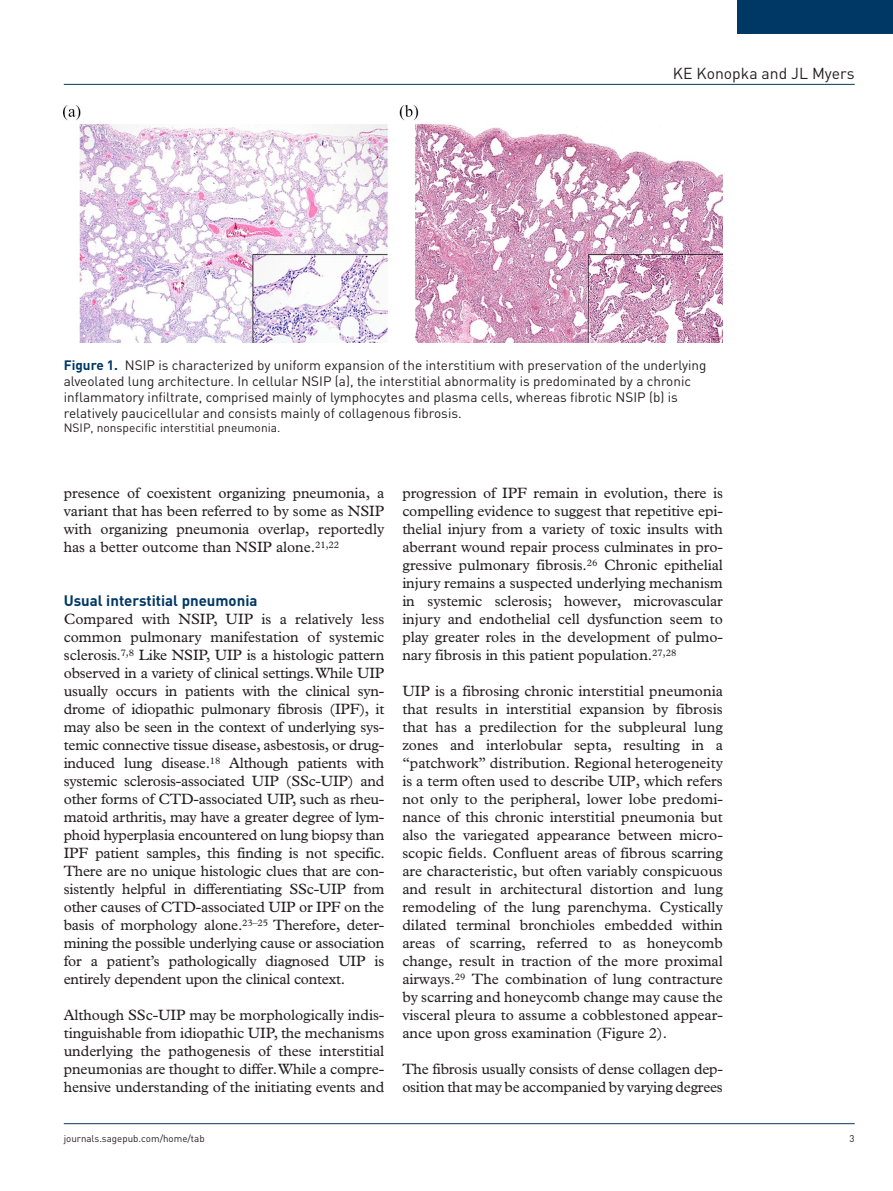
<style>
.page{position:relative;width:893px;height:1191px;background:#fff}
.page>*{position:absolute;margin:0;border:0;box-sizing:border-box;transform-origin:0 0}
.t1{font:15.75px "DIN";color:#231f20}
.t2{font:15px/18px "Plantin Std";letter-spacing:-.005em;color:#231f20;text-align:justify}
.t3{font:700 15px "DIN";color:#003865}
.t4{font:13.5px/15.8px "DIN";color:#231f20}
.t5{font:12px "DIN";color:#231f20}
.t6{font:9.75px "DIN";color:#231f20}
.s1{font-weight:700;color:#003865}
</style>
<div class="page">
<hr style="left:64px;top:84px;width:791px;height:1px;background:#003865">
<hr style="left:64px;top:1123px;width:791px;height:1px;background:#003865">
<div style="left:738px;top:0;width:155px;height:34px;background:#003865"></div>
<img style="left:64px;top:106px;width:659px;height:236px">
<p class="t1" style="left:673px;top:63px;width:183px">KE Konopka and JL Myers</p>
<p class="t4" style="left:64px;top:357px;width:644px"><span class="s1">Figure 1.</span> NSIP is characterized by uniform expansion of the interstitium with preservation of the underlying alveolated lung architecture. In cellular NSIP (a), the interstitial abnormality is predominated by a chronic inflammatory infiltrate, comprised mainly of lymphocytes and plasma cells, whereas fibrotic NSIP (b) is relatively paucicellular and consists mainly of collagenous fibrosis.</p>
<p class="t5" style="left:64px;top:420px;width:218px">NSIP, nonspecific interstitial pneumonia.</p>
<p class="t2" style="left:64px;top:484px;width:322px">presence of coexistent organizing pneumonia, a variant that has been referred to by some as NSIP with organizing pneumonia overlap, reportedly has a better outcome than NSIP alone.<sup>21,22</sup></p>
<p class="t3" style="left:64px;top:591px;width:195px">Usual interstitial pneumonia</p>
<p class="t2" style="left:64px;top:610px;width:323px">Compared with NSIP, UIP is a relatively less common pulmonary manifestation of systemic sclerosis.<sup>7,8</sup> Like NSIP, UIP is a histologic pattern observed in a variety of clinical settings. While UIP usually occurs in patients with the clinical syn&shy;drome of idiopathic pulmonary fibrosis (IPF), it may also be seen in the context of underlying sys&shy;temic connective tissue disease, asbestosis, or drug&shy;induced lung disease.<sup>18</sup> Although patients with systemic sclerosis-associated UIP (SSc-UIP) and other forms of CTD-associated UIP, such as rheu&shy;matoid arthritis, may have a greater degree of lym&shy;phoid hyperplasia encountered on lung biopsy than IPF patient samples, this finding is not specific.<br>There are no unique histologic clues that are con&shy;sistently helpful in differentiating SSc-UIP from other causes of CTD-associated UIP or IPF on the basis of morphology alone.<sup>23–25</sup> Therefore, deter&shy;mining the possible underlying cause or association for a patient’s pathologically diagnosed UIP is entirely dependent upon the clinical context.</p>
<p class="t2" style="left:64px;top:1006px;width:322px">Although SSc-UIP may be morphologically indis&shy;tinguishable from idiopathic UIP, the mechanisms underlying the pathogenesis of these interstitial pneumonias are thought to differ. While a compre&shy;hensive understanding of the initiating events and</p>
<p class="t2" style="left:402px;top:484px;width:322px">progression of IPF remain in evolution, there is compelling evidence to suggest that repetitive epi&shy;thelial injury from a variety of toxic insults with aberrant wound repair process culminates in pro&shy;gressive pulmonary fibrosis.<sup>26</sup> Chronic epithelial injury remains a suspected underlying mechanism in systemic sclerosis; however, microvascular injury and endothelial cell dysfunction seem to play greater roles in the development of pulmo&shy;nary fibrosis in this patient population.<sup>27,28</sup></p>
<p class="t2" style="left:402px;top:682px;width:322px">UIP is a fibrosing chronic interstitial pneumonia that results in interstitial expansion by fibrosis that has a predilection for the subpleural lung zones and interlobular septa, resulting in a “patchwork” distribution. Regional heterogeneity is a term often used to describe UIP, which refers not only to the peripheral, lower lobe predomi&shy;nance of this chronic interstitial pneumonia but also the variegated appearance between micro&shy;scopic fields. Confluent areas of fibrous scarring are characteristic, but often variably conspicuous and result in architectural distortion and lung remodeling of the lung parenchyma. Cystically dilated terminal bronchioles embedded within areas of scarring, referred to as honeycomb change, result in traction of the more proximal airways.<sup>29</sup> The combination of lung contracture by scarring and honeycomb change may cause the visceral pleura to assume a cobblestoned appear&shy;ance upon gross examination (Figure 2).</p>
<p class="t2" style="left:402px;top:1060px;width:322px">The fibrosis usually consists of dense collagen dep&shy;osition that may be accompanied by varying degrees</p>
<p class="t6" style="left:64px;top:1132px;width:142px">journals.sagepub.com/home/tab</p>
<p class="t6" style="left:850px;top:1132px;width:7px">3</p>
</div>
